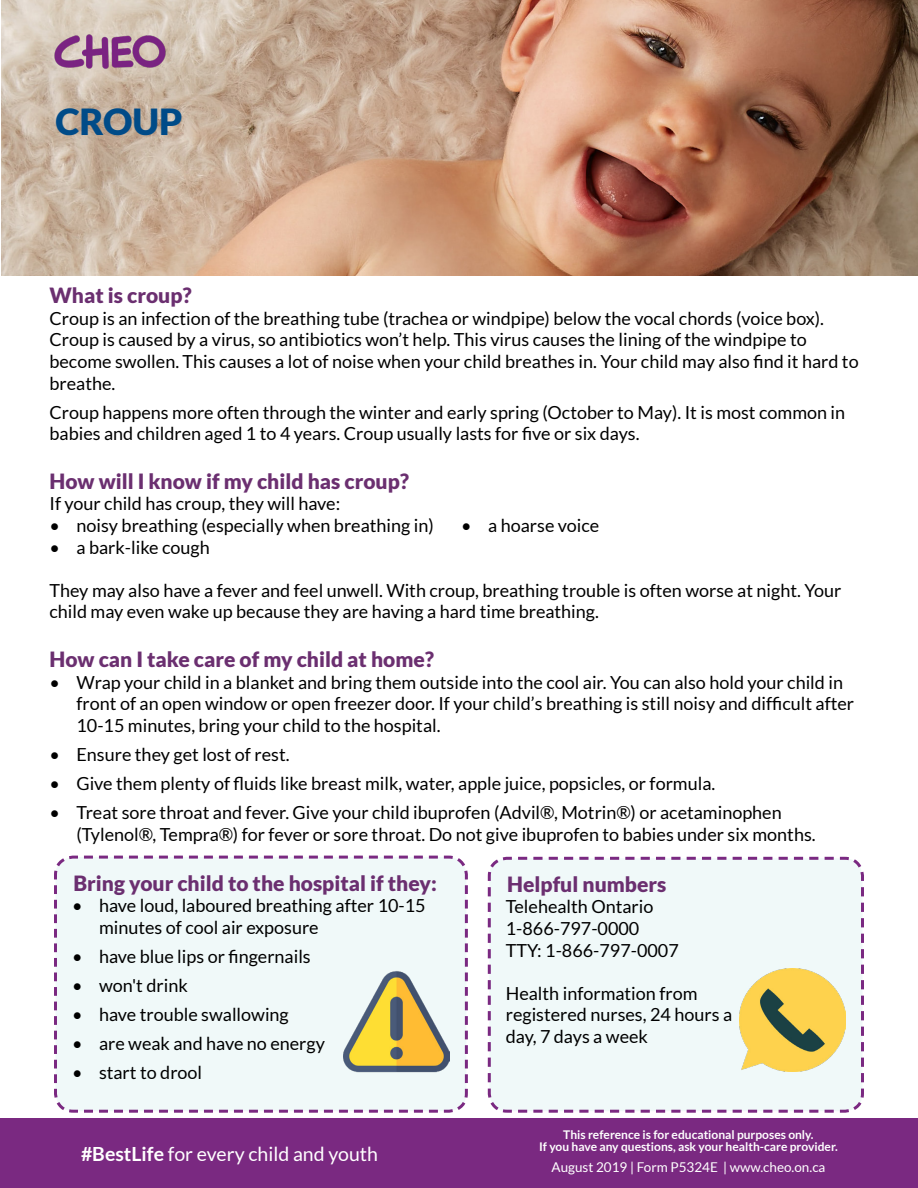
<style>
.page{position:relative;width:918px;height:1188px;background:#fff}
.page>*{position:absolute;margin:0;border:0;box-sizing:border-box;transform-origin:0 0}
.t1{font:900 36px "Lato";color:#004b88}
.H2_-_Purple{font:900 21px "Lato";color:#6b2f70}
.t2{font:19.5px "Lato";color:#fff}
.H2_-_Purple-2{font:18px/21.6px "Lato";color:#000}
.t3{font:13.5px "Lato";color:#fff}
.t4{font:700 12px/12px "Lato";color:#fff;text-align:center}
.s1{font-weight:700}
</style>
<div class="page">
<img style="left:1px;top:0;width:917px;height:276px">
<img style="left:51px;top:32px;width:119px;height:40px">
<div style="left:0;top:1119px;width:918px;height:69px;background:#7a2981"></div>
<div style="left:54px;top:855px;width:414px;height:258px;background:#f0f9f9"></div>
<div style="left:487px;top:856px;width:377px;height:257px;background:#f0f9f9"></div>
<img style="left:344px;top:968px;width:106px;height:107px">
<img style="left:740px;top:968px;width:106px;height:104px">
<h1 class="t1" style="left:55px;top:101px;width:129px">CROUP</h1>
<h2 class="H2_-_Purple" style="left:50px;top:283px;width:144px">What is croup?</h2>
<p class="H2_-_Purple-2" style="left:50px;top:307px;width:811px">Croup is an infection of the breathing tube (trachea or windpipe) below the vocal chords (voice box).<br>Croup is caused by a virus, so antibiotics won’t help. This virus causes the lining of the windpipe to become swollen. This causes a lot of noise when your child breathes in. Your child may also find it hard to breathe.</p>
<p class="H2_-_Purple-2" style="left:50px;top:401px;width:797px">Croup happens more often through the winter and early spring (October to May). It is most common in babies and children aged 1 to 4 years. Croup usually lasts for five or six days.</p>
<h2 class="H2_-_Purple" style="left:50px;top:469px;width:361px">How will I know if my child has croup?</h2>
<p class="H2_-_Purple-2" style="left:50px;top:493px;width:292px">If your child has croup, they will have:</p>
<p class="H2_-_Purple-2" style="left:50px;top:515px;width:386px">• noisy breathing (especially when breathing in)</p>
<p class="H2_-_Purple-2" style="left:50px;top:536px;width:162px">• a bark-like cough</p>
<p class="H2_-_Purple-2" style="left:461px;top:515px;width:140px">• a hoarse voice</p>
<p class="H2_-_Purple-2" style="left:50px;top:579px;width:794px">They may also have a fever and feel unwell. With croup, breathing trouble is often worse at night. Your child may even wake up because they are having a hard time breathing.</p>
<h2 class="H2_-_Purple" style="left:50px;top:647px;width:386px">How can I take care of my child at home?</h2>
<p class="H2_-_Purple-2" style="left:76px;top:671px;width:779px;text-indent:-27px">• Wrap your child in a blanket and bring them outside into the cool air. You can also hold your child in front of an open window or open freezer door. If your child’s breathing is still noisy and difficult after<br>10-15 minutes, bring your child to the hospital.</p>
<p class="H2_-_Purple-2" style="left:50px;top:743px;width:242px">• Ensure they get lost of rest.</p>
<p class="H2_-_Purple-2" style="left:50px;top:773px;width:667px">• Give them plenty of fluids like breast milk, water, apple juice, popsicles, or formula.</p>
<p class="H2_-_Purple-2" style="left:76px;top:802px;width:741px;text-indent:-27px">• Treat sore throat and fever. Give your child ibuprofen (Advil®, Motrin®) or acetaminophen (Tylenol®, Tempra®) for fever or sore throat. Do not give ibuprofen to babies under six months.</p>
<h2 class="H2_-_Purple" style="left:74px;top:871px;width:365px">Bring your child to the hospital if they:</h2>
<p class="H2_-_Purple-2" style="left:99px;top:895px;width:328px;text-indent:-27px">• have loud, laboured breathing after 10-15 minutes of cool air exposure</p>
<p class="H2_-_Purple-2" style="left:72px;top:945px;width:240px">• have blue lips or fingernails</p>
<p class="H2_-_Purple-2" style="left:72px;top:974px;width:117px">• won't drink</p>
<p class="H2_-_Purple-2" style="left:72px;top:1004px;width:218px">• have trouble swallowing</p>
<p class="H2_-_Purple-2" style="left:72px;top:1033px;width:254px">• are weak and have no energy</p>
<p class="H2_-_Purple-2" style="left:72px;top:1062px;width:132px">• start to drool</p>
<h2 class="H2_-_Purple" style="left:507px;top:872px;width:161px">Helpful numbers</h2>
<h2 class="H2_-_Purple-2" style="left:506px;top:896px;width:149px">Telehealth Ontario</h2>
<h2 class="H2_-_Purple-2" style="left:506px;top:917px;width:135px">1-866-797-0000</h2>
<h2 class="H2_-_Purple-2" style="left:506px;top:939px;width:175px">TTY: 1-866-797-0007</h2>
<h2 class="H2_-_Purple-2" style="left:506px;top:982px;width:228px">Health information from registered nurses, 24 hours a day, 7 days a week</h2>
<p class="t2" style="left:81px;top:1143px;width:298px"><span class="s1">#BestLife</span> for every child and youth</p>
<p class="t4" style="left:539px;top:1129px;width:300px">This reference is for educational purposes only.<br>If you have any questions, ask your health-care provider.</p>
<p class="t3" style="left:552px;top:1160px;width:275px">August 2019 | Form P5324E | www.cheo.on.ca</p>
</div>
